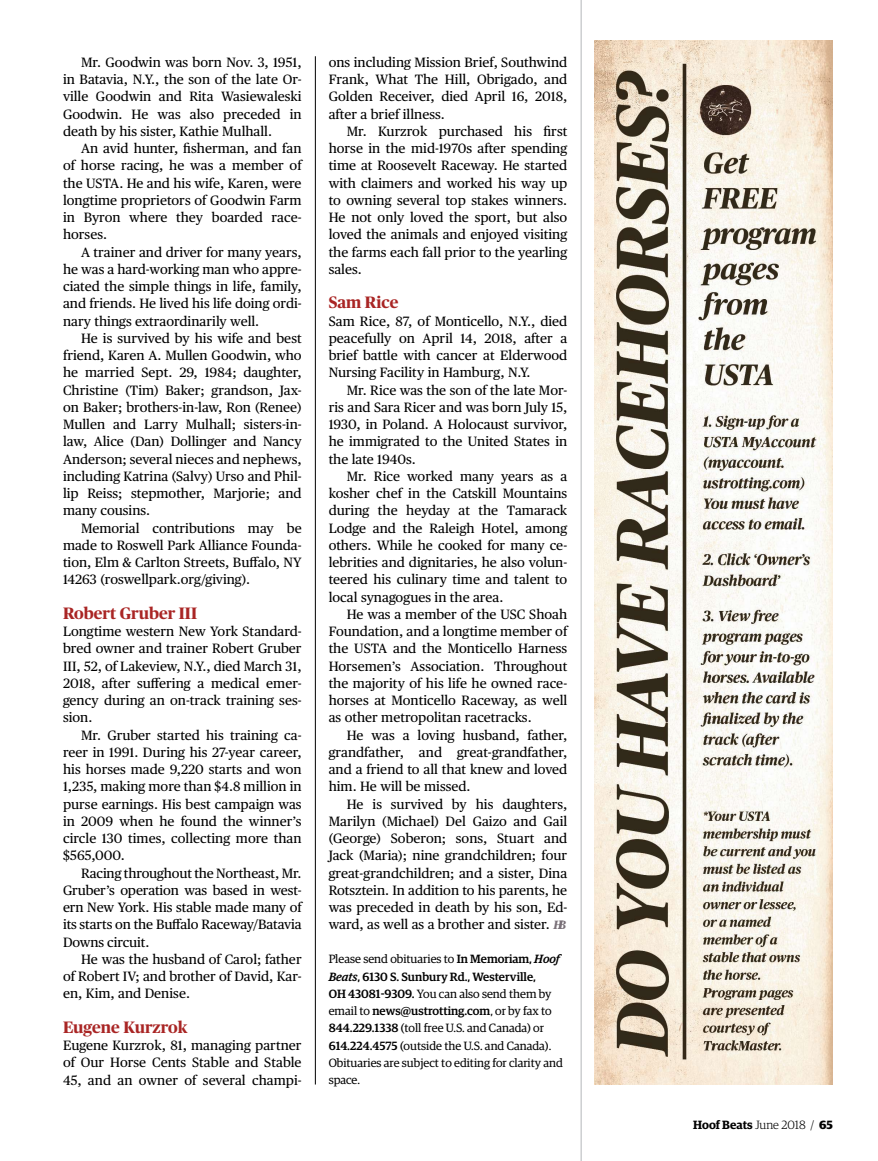
<style>
.page{position:relative;width:878px;height:1161px;background:#fff}
.page>*{position:absolute;margin:0;border:0;box-sizing:border-box;transform-origin:0 0}
.t1{font:700 16.5px "Publico Headline";color:#a92524}
.t2{font:13.5px/17.2px "Publico Text";color:#000;text-align:justify}
.t3{font:12px/17.2px "Guardian Egyp";color:#000}
.t4{font:600 12px "Guardian Egyp";color:#000}
.s1{font-weight:700;font-style:italic;font-size:12px;color:#797078}
.s2{font-weight:500}
.s3{font-weight:500;font-style:italic}
.s4{font-weight:300}
.s5{font-weight:700}
</style>
<div class="page">
<img style="left:594px;top:41px;width:238px;height:1044px">
<hr style="left:315px;top:56px;width:1px;height:1029px;background:#000">
<hr style="left:580px;top:0;width:2px;height:1161px;background:#ccced1">
<p class="t2" style="left:81px;top:55px;width:222px">Mr. Goodwin was born Nov. 3, 1951,</p>
<p class="t2" style="left:63px;top:72px;width:240px">in Batavia, N.Y., the son of the late Or-</p>
<p class="t2" style="left:63px;top:90px;width:240px">ville Goodwin and Rita Wasiewaleski</p>
<p class="t2" style="left:63px;top:107px;width:240px">Goodwin. He was also preceded in</p>
<p class="t2" style="left:63px;top:124px;width:210px">death by his sister, Kathie Mulhall.</p>
<p class="t2" style="left:81px;top:141px;width:222px">An avid hunter, fisherman, and fan</p>
<p class="t2" style="left:63px;top:159px;width:240px">of horse racing, he was a member of</p>
<p class="t2" style="left:63px;top:176px;width:240px">the USTA. He and his wife, Karen, were</p>
<p class="t2" style="left:63px;top:193px;width:240px">longtime proprietors of Goodwin Farm</p>
<p class="t2" style="left:63px;top:210px;width:240px">in Byron where they boarded race-</p>
<p class="t2" style="left:63px;top:228px;width:46px">horses.</p>
<p class="t2" style="left:81px;top:245px;width:222px">A trainer and driver for many years,</p>
<p class="t2" style="left:63px;top:262px;width:240px">he was a hard-working man who appre-</p>
<p class="t2" style="left:63px;top:279px;width:240px">ciated the simple things in life, family,</p>
<p class="t2" style="left:63px;top:297px;width:240px">and friends. He lived his life doing ordi-</p>
<p class="t2" style="left:63px;top:314px;width:198px">nary things extraordinarily well.</p>
<p class="t2" style="left:81px;top:331px;width:222px">He is survived by his wife and best</p>
<p class="t2" style="left:63px;top:348px;width:240px">friend, Karen A. Mullen Goodwin, who</p>
<p class="t2" style="left:63px;top:366px;width:240px">he married Sept. 29, 1984; daughter,</p>
<p class="t2" style="left:63px;top:383px;width:240px">Christine (Tim) Baker; grandson, Jax-</p>
<p class="t2" style="left:63px;top:400px;width:240px">on Baker; brothers-in-law, Ron (Renee)</p>
<p class="t2" style="left:63px;top:417px;width:240px">Mullen and Larry Mulhall; sisters-in-</p>
<p class="t2" style="left:63px;top:435px;width:240px">law, Alice (Dan) Dollinger and Nancy</p>
<p class="t2" style="left:63px;top:452px;width:240px">Anderson; several nieces and nephews,</p>
<p class="t2" style="left:63px;top:469px;width:240px">including Katrina (Salvy) Urso and Phil-</p>
<p class="t2" style="left:63px;top:486px;width:240px">lip Reiss; stepmother, Marjorie; and</p>
<p class="t2" style="left:63px;top:504px;width:89px">many cousins.</p>
<p class="t2" style="left:81px;top:521px;width:222px">Memorial contributions may be</p>
<p class="t2" style="left:63px;top:538px;width:240px">made to Roswell Park Alliance Founda-</p>
<p class="t2" style="left:63px;top:555px;width:240px">tion, Elm &amp; Carlton Streets, Buffalo, NY</p>
<p class="t2" style="left:63px;top:573px;width:189px">14263 (roswellpark.org/giving).</p>
<p class="t1" style="left:63px;top:606px;width:136px">Robert Gruber III</p>
<p class="t2" style="left:63px;top:624px;width:240px">Longtime western New York Standard-</p>
<p class="t2" style="left:63px;top:641px;width:240px">bred owner and trainer Robert Gruber</p>
<p class="t2" style="left:63px;top:659px;width:240px">III, 52, of Lakeview, N.Y., died March 31,</p>
<p class="t2" style="left:63px;top:676px;width:240px">2018, after suffering a medical emer-</p>
<p class="t2" style="left:63px;top:693px;width:240px">gency during an on-track training ses-</p>
<p class="t2" style="left:63px;top:711px;width:31px">sion.</p>
<p class="t2" style="left:81px;top:728px;width:222px">Mr. Gruber started his training ca-</p>
<p class="t2" style="left:63px;top:745px;width:240px">reer in 1991. During his 27-year career,</p>
<p class="t2" style="left:63px;top:762px;width:240px">his horses made 9,220 starts and won</p>
<p class="t2" style="left:63px;top:780px;width:240px">1,235, making more than $4.8 million in</p>
<p class="t2" style="left:63px;top:797px;width:240px">purse earnings. His best campaign was</p>
<p class="t2" style="left:63px;top:814px;width:240px">in 2009 when he found the winner’s</p>
<p class="t2" style="left:63px;top:831px;width:240px">circle 130 times, collecting more than</p>
<p class="t2" style="left:63px;top:849px;width:63px">$565,000.</p>
<p class="t2" style="left:81px;top:866px;width:222px">Racing throughout the Northeast, Mr.</p>
<p class="t2" style="left:63px;top:883px;width:240px">Gruber’s operation was based in west-</p>
<p class="t2" style="left:63px;top:900px;width:240px">ern New York. His stable made many of</p>
<p class="t2" style="left:63px;top:918px;width:240px">its starts on the Buffalo Raceway/Batavia</p>
<p class="t2" style="left:63px;top:935px;width:88px">Downs circuit.</p>
<p class="t2" style="left:81px;top:952px;width:222px">He was the husband of Carol; father</p>
<p class="t2" style="left:63px;top:969px;width:240px">of Robert IV; and brother of David, Kar-</p>
<p class="t2" style="left:63px;top:987px;width:128px">en, Kim, and Denise.</p>
<p class="t1" style="left:63px;top:1020px;width:126px">Eugene Kurzrok</p>
<p class="t2" style="left:63px;top:1038px;width:240px">Eugene Kurzrok, 81, managing partner of Our Horse Cents Stable and Stable 45, and an owner of several champi-</p>
<p class="t2" style="left:329px;top:55px;width:240px">ons including Mission Brief, Southwind</p>
<p class="t2" style="left:329px;top:72px;width:240px">Frank, What The Hill, Obrigado, and</p>
<p class="t2" style="left:329px;top:90px;width:240px">Golden Receiver, died April 16, 2018,</p>
<p class="t2" style="left:329px;top:107px;width:118px">after a brief illness.</p>
<p class="t2" style="left:346px;top:124px;width:222px">Mr. Kurzrok purchased his first</p>
<p class="t2" style="left:329px;top:141px;width:240px">horse in the mid-1970s after spending</p>
<p class="t2" style="left:329px;top:159px;width:240px">time at Roosevelt Raceway. He started</p>
<p class="t2" style="left:329px;top:176px;width:240px">with claimers and worked his way up</p>
<p class="t2" style="left:329px;top:193px;width:240px">to owning several top stakes winners.</p>
<p class="t2" style="left:329px;top:210px;width:240px">He not only loved the sport, but also</p>
<p class="t2" style="left:329px;top:228px;width:240px">loved the animals and enjoyed visiting</p>
<p class="t2" style="left:329px;top:245px;width:240px">the farms each fall prior to the yearling</p>
<p class="t2" style="left:329px;top:262px;width:35px">sales.</p>
<p class="t1" style="left:328px;top:296px;width:71px">Sam Rice</p>
<p class="t2" style="left:328px;top:314px;width:240px">Sam Rice, 87, of Monticello, N.Y., died</p>
<p class="t2" style="left:328px;top:331px;width:240px">peacefully on April 14, 2018, after a</p>
<p class="t2" style="left:328px;top:348px;width:240px">brief battle with cancer at Elderwood</p>
<p class="t2" style="left:328px;top:366px;width:203px">Nursing Facility in Hamburg, N.Y.</p>
<p class="t2" style="left:346px;top:383px;width:222px">Mr. Rice was the son of the late Mor-</p>
<p class="t2" style="left:328px;top:400px;width:240px">ris and Sara Ricer and was born July 15,</p>
<p class="t2" style="left:328px;top:417px;width:240px">1930, in Poland. A Holocaust survivor,</p>
<p class="t2" style="left:328px;top:435px;width:240px">he immigrated to the United States in</p>
<p class="t2" style="left:328px;top:452px;width:89px">the late 1940s.</p>
<p class="t2" style="left:346px;top:469px;width:222px">Mr. Rice worked many years as a</p>
<p class="t2" style="left:328px;top:486px;width:240px">kosher chef in the Catskill Mountains</p>
<p class="t2" style="left:328px;top:504px;width:240px">during the heyday at the Tamarack</p>
<p class="t2" style="left:328px;top:521px;width:240px">Lodge and the Raleigh Hotel, among</p>
<p class="t2" style="left:328px;top:538px;width:240px">others. While he cooked for many ce-</p>
<p class="t2" style="left:328px;top:555px;width:240px">lebrities and dignitaries, he also volun-</p>
<p class="t2" style="left:328px;top:573px;width:240px">teered his culinary time and talent to</p>
<p class="t2" style="left:328px;top:590px;width:176px">local synagogues in the area.</p>
<p class="t2" style="left:346px;top:607px;width:222px">He was a member of the USC Shoah</p>
<p class="t2" style="left:328px;top:624px;width:240px">Foundation, and a longtime member of</p>
<p class="t2" style="left:328px;top:642px;width:240px">the USTA and the Monticello Harness</p>
<p class="t2" style="left:328px;top:659px;width:240px">Horsemen’s Association. Throughout</p>
<p class="t2" style="left:328px;top:676px;width:240px">the majority of his life he owned race-</p>
<p class="t2" style="left:328px;top:693px;width:240px">horses at Monticello Raceway, as well</p>
<p class="t2" style="left:328px;top:711px;width:204px">as other metropolitan racetracks.</p>
<p class="t2" style="left:346px;top:728px;width:222px">He was a loving husband, father,</p>
<p class="t2" style="left:328px;top:745px;width:240px">grandfather, and great-grandfather,</p>
<p class="t2" style="left:328px;top:762px;width:240px">and a friend to all that knew and loved</p>
<p class="t2" style="left:328px;top:780px;width:143px">him. He will be missed.</p>
<p class="t2" style="left:346px;top:797px;width:222px">He is survived by his daughters,</p>
<p class="t2" style="left:328px;top:814px;width:240px">Marilyn (Michael) Del Gaizo and Gail</p>
<p class="t2" style="left:328px;top:831px;width:240px">(George) Soberon; sons, Stuart and</p>
<p class="t2" style="left:328px;top:849px;width:240px">Jack (Maria); nine grandchildren; four</p>
<p class="t2" style="left:328px;top:866px;width:240px">great-grandchildren; and a sister, Dina</p>
<p class="t2" style="left:328px;top:883px;width:240px">Rotsztein. In addition to his parents, he</p>
<p class="t2" style="left:328px;top:900px;width:240px">was preceded in death by his son, Ed-</p>
<p class="t2" style="left:328px;top:918px;width:239px">ward, as well as a brother and sister. <span class="s1">HB</span></p>
<p class="t3" style="left:328px;top:952px;width:236px">Please send obituaries to <span class="s2">In Memoriam,</span> <span class="s3">Hoof Beats</span><span class="s2">, 6130 S. Sunbury Rd., Westerville,<br>OH 43081-9309.</span> You can also send them by email to <span class="s2">news@ustrotting.com</span>, or by fax to <span class="s2">844.229.1338</span> (toll free U.S. and Canada) or <span class="s2">614.224.4575</span> (outside the U.S. and Canada).<br>Obituaries are subject to editing for clarity and space.</p>
<p class="t4" style="left:693px;top:1117px;width:141px">Hoof Beats <span class="s4">June 2018 /</span> <span class="s5">65</span></p>
</div>
